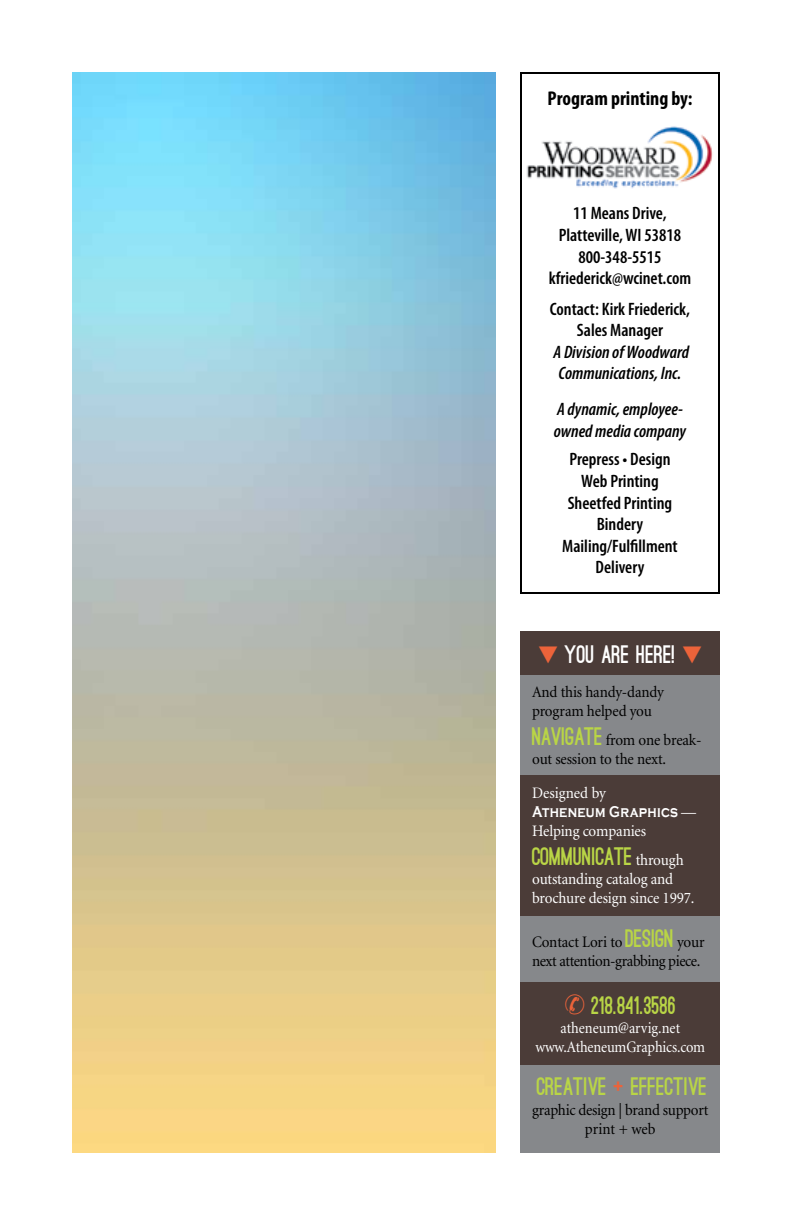
<style>
.page{position:relative;width:792px;height:1224px;background:#fff}
.page>*{position:absolute;margin:0;border:0;box-sizing:border-box;transform-origin:0 0}
.t1{font:900 24px "Ostrich Sans";color:#b9d546;scale:.94 1}
.t2{font:900 24px "Ostrich Sans";color:#fff;scale:.94 1}
.t3{font:900 24px "Ostrich Sans";color:#b9d546;scale:.9 1}
.t4{font:700 condensed 20px "Myriad Pro";color:#000}
.t5{font:600 condensed 18px/21.6px "Myriad Pro";color:#000;text-align:center}
.t6{font:italic 600 condensed 18px/21.6px "Myriad Pro";color:#000}
.t7{font:16px/19.2px "Minion";letter-spacing:-.015em;color:#000;scale:.94 1}
.t8{font:16px/19.2px "Minion";letter-spacing:-.01em;color:#fff;scale:.94 1}
.t9{font:16px/19.2px "Minion";letter-spacing:-.01em;color:#fff;text-align:center;scale:.9 1}
.t10{font:700 16px "Copperplate Gothic";letter-spacing:.02em;color:#fff;scale:.8 1}
.s1{color:#ec633a}
.s2{font-family:"Ostrich Sans";font-weight:900;font-size:24px;color:#b9d546}
.s3{font-family:"Minion";font-weight:400}
.s4{font-family:"Minion";font-weight:400;font-size:16px;color:#fff}
</style>
<div class="page">
<div style="left:520px;top:72px;width:200px;height:522px;border:2px solid #000"></div>
<div style="left:520px;top:631px;width:200px;height:522px;background:#4b3c38"></div>
<div style="left:520px;top:675px;width:200px;height:100px;background:#86888b"></div>
<div style="left:520px;top:917px;width:200px;height:65px;background:#86888b"></div>
<div style="left:520px;top:1066px;width:200px;height:87px;background:#86888b"></div>
<img style="left:526px;top:126px;width:187px;height:63px">
<img style="left:72px;top:72px;width:424px;height:1081px">
<p class="t4" style="left:548px;top:86px;width:146px">Program printing by:</p>
<p class="t5" style="left:549px;top:202px;width:144px">11 Means Drive,<br>Platteville, WI 53818<br>800-348-5515 kfriederick@wcinet.com</p>
<p class="t5" style="left:550px;top:297px;width:142px">Contact: Kirk Friederick,<br>Sales Manager</p>
<p class="t6" style="left:554px;top:341px;width:137px">A Division of Woodward<br>Communications, Inc.</p>
<p class="t6" style="left:554px;top:398px;width:134px">A dynamic, employee&shy;owned media company</p>
<p class="t5" style="left:562px;top:448px;width:117px">Prepress • Design<br>Web Printing<br>Sheetfed Printing<br>Bindery<br>Mailing/Fulfillment<br>Delivery</p>
<h1 class="t2" style="left:538px;top:646px;width:176px"><span class="s1">▼</span> YOU ARE HERE! <span class="s1">▼</span></h1>
<p class="t7" style="left:532px;top:683px;width:142px">And this handy-dandy program helped you</p>
<p class="t7" style="left:532px;top:731px;width:182px"><span class="s2">NAVIGATE</span> from one break&shy;out session to the next.</p>
<p class="t8" style="left:532px;top:784px;width:80px">Designed by</p>
<p class="t10" style="left:532px;top:803px;width:207px">Atheneum Graphics <span class="s3">—</span></p>
<p class="t8" style="left:532px;top:822px;width:123px">Helping companies</p>
<h1 class="t1" style="left:532px;top:847px;width:163px">COMMUNICATE <span class="s4">through</span></h1>
<p class="t8" style="left:532px;top:870px;width:174px">outstanding catalog and brochure design since 1997.</p>
<p class="t7" style="left:532px;top:933px;width:185px">Contact Lori to <span class="s2">DESIGN</span> your next attention-grabbing piece.</p>
<h1 class="t3" style="left:564px;top:996px;width:126px"><span class="s1">✆</span> 218.841.3586</h1>
<p class="t9" style="left:535px;top:1019px;width:190px">atheneum@arvig.net www.AtheneumGraphics.com</p>
<h1 class="t1" style="left:537px;top:1078px;width:183px">CREATIVE <span class="s1">+</span> EFFECTIVE</h1>
<p class="t7" style="left:532px;top:1101px;width:189px;text-align:center">graphic design | brand support print + web</p>
</div>
